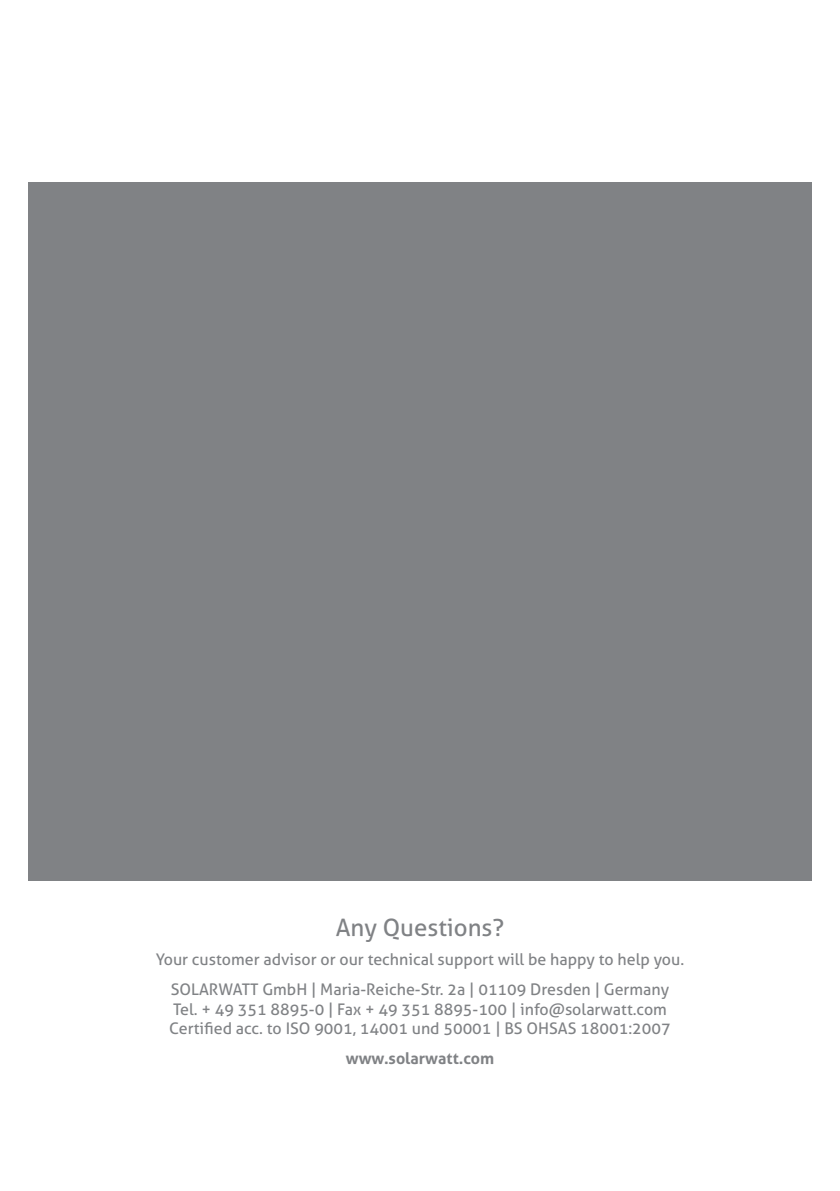
<style>
.page{position:relative;width:840px;height:1191px;background:#fff}
.page>*{position:absolute;margin:0;border:0;box-sizing:border-box;transform-origin:0 0}
.t1{font:24px "Aller";color:#808285}
.t2{font:16px/29.6px "Aller";color:#808285;text-align:center}
.t3{font:700 16px "Aller";color:#808285}
</style>
<div class="page">
<div style="left:28px;top:182px;width:783px;height:699px;background:#808285"></div>
<h1 class="t1" style="left:335px;top:912px;width:170px">Any Questions?</h1>
<p class="t2" style="left:156px;top:944px;width:529px">Your customer advisor or our technical support will be happy to help you.<br>SOLARWATT GmbH | Maria-Reiche-Str. 2a | 01109 Dresden | Germany</p>
<p class="t2" style="left:169px;top:999px;width:502px;line-height:19.6px;text-align:left">Tel. + 49 351 8895-0 | Fax + 49 351 8895-100 | info@solarwatt.com<br>Certified acc. to ISO 9001, 14001 und 50001 | BS OHSAS 18001:2007</p>
<p class="t3" style="left:345px;top:1048px;width:150px">www.solarwatt.com</p>
</div>
